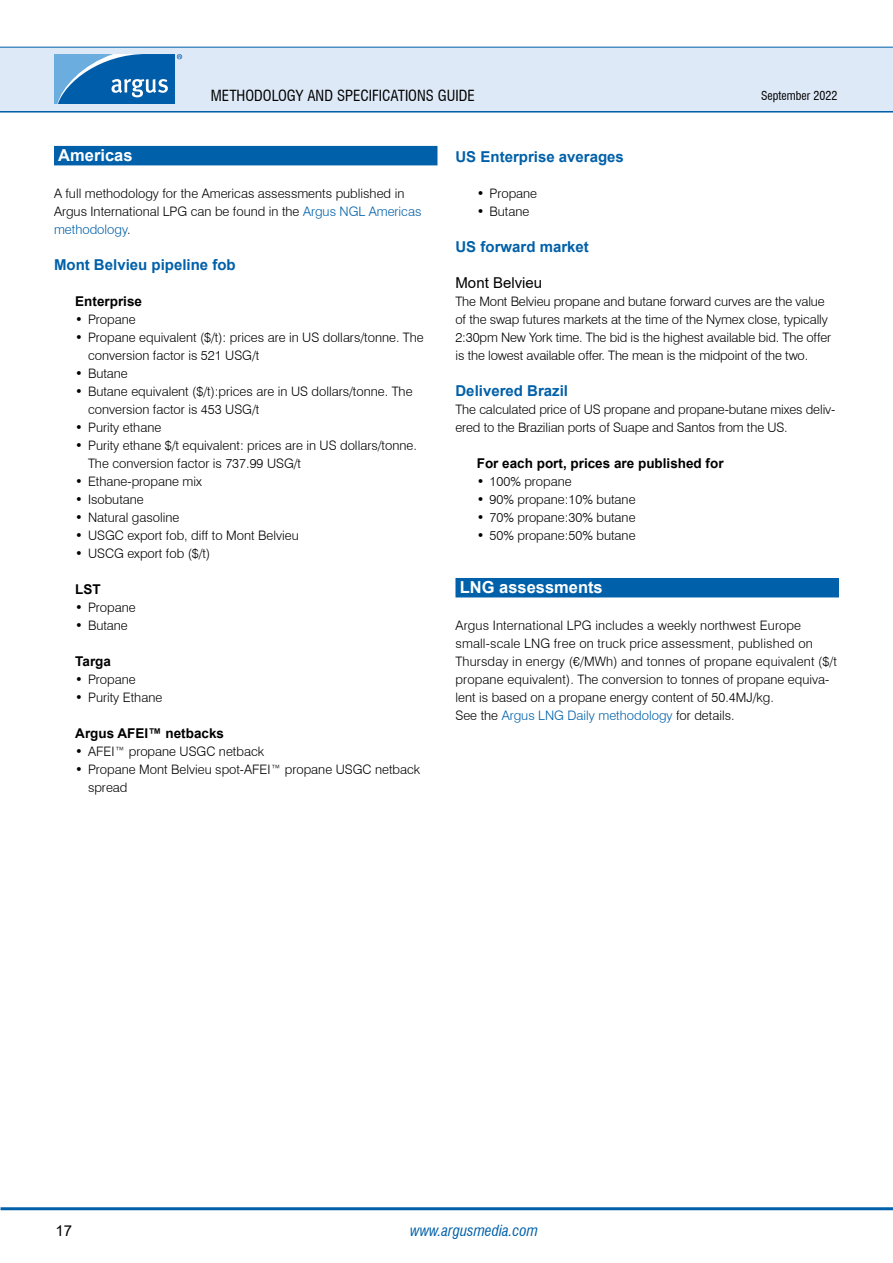
<style>
.page{position:relative;width:893px;height:1263px;background:#fff}
.page>*{position:absolute;margin:0;border:0;box-sizing:border-box;transform-origin:0 0}
.t1{font:700 16.5px "Arial";color:#fff}
.t2{font:700 15px "Arial";color:#0060a9}
.t3{font:condensed 15px "Swiss 721 BT";color:#000}
.t4{font:italic condensed 15px "Swiss 721 BT";color:#0060a9}
.t5{font:15px "Arial";color:#000}
.t6{font:700 13.5px "Arial";color:#000}
.t7{font:300 13.05px/18px "Swiss 721 BT";color:#000}
.t8{font:condensed 12px "Swiss 721 BT";color:#000}
.s1{color:#0060a9}
</style>
<div class="page">
<hr style="left:0;top:110px;width:893px;height:3px;background:#0060a9">
<div style="left:0;top:47px;width:893px;height:64px;background:#dee9f7"></div>
<hr style="left:0;top:47px;width:893px;height:1px;background:#0060a9">
<hr style="left:1px;top:1207px;width:892px;height:3px;background:#0060a9">
<svg style="left:54px;top:54px;width:128px;height:50px;background:#3883c0"></svg>
<div style="left:54px;top:146px;width:383px;height:19px;background:#0060a9"></div>
<div style="left:455px;top:578px;width:384px;height:19px;background:#0060a9"></div>
<p class="t3" style="left:211px;top:86px;width:265px">METHODOLOGY AND SPECIFICATIONS GUIDE</p>
<p class="t8" style="left:761px;top:88px;width:78px">SEPTEMBER 2022</p>
<p class="t1" style="left:58px;top:144px;width:76px">Americas</p>
<p class="t7" style="left:54px;top:184px;width:369px">A full methodology for the Americas assessments published in<br>Argus International LPG can be found in the <span class="s1">Argus NGL Americas methodology</span>.</p>
<p class="t2" style="left:54px;top:254px;width:183px">Mont Belvieu pipeline fob</p>
<p class="t6" style="left:75px;top:292px;width:68px">Enterprise</p>
<p class="t7" style="left:75px;top:310px;width:62px">• Propane</p>
<p class="t7" style="left:88px;top:328px;width:337px;text-indent:-13px">• Propane equivalent ($/t): prices are in US dollars/tonne. The conversion factor is 521 USG/t</p>
<p class="t7" style="left:75px;top:364px;width:54px">• Butane</p>
<p class="t7" style="left:88px;top:382px;width:326px;text-indent:-13px">• Butane equivalent ($/t):prices are in US dollars/tonne. The conversion factor is 453 USG/t</p>
<p class="t7" style="left:75px;top:418px;width:88px">• Purity ethane</p>
<p class="t7" style="left:88px;top:436px;width:330px;text-indent:-13px">• Purity ethane $/t equivalent: prices are in US dollars/tonne.<br>The conversion factor is 737.99 USG/t</p>
<p class="t7" style="left:75px;top:472px;width:128px">• Ethane-propane mix</p>
<p class="t7" style="left:75px;top:490px;width:70px">• Isobutane</p>
<p class="t7" style="left:75px;top:508px;width:106px">• Natural gasoline</p>
<p class="t7" style="left:75px;top:526px;width:225px">• USGC export fob, diff to Mont Belvieu</p>
<p class="t7" style="left:75px;top:544px;width:136px">• USCG export fob ($/t)</p>
<p class="t6" style="left:75px;top:580px;width:27px">LST</p>
<p class="t7" style="left:75px;top:598px;width:62px">• Propane</p>
<p class="t7" style="left:75px;top:616px;width:54px">• Butane</p>
<p class="t6" style="left:75px;top:652px;width:37px">Targa</p>
<p class="t7" style="left:75px;top:670px;width:62px">• Propane</p>
<p class="t7" style="left:75px;top:688px;width:89px">• Purity Ethane</p>
<p class="t6" style="left:75px;top:724px;width:150px">Argus AFEI™ netbacks</p>
<p class="t7" style="left:75px;top:742px;width:190px">• AFEI™ propane USGC netback</p>
<p class="t7" style="left:88px;top:760px;width:334px;text-indent:-13px">• Propane Mont Belvieu spot-AFEI™ propane USGC netback spread</p>
<p class="t2" style="left:455px;top:146px;width:170px">US Enterprise averages</p>
<p class="t7" style="left:477px;top:184px;width:62px">• Propane</p>
<p class="t7" style="left:477px;top:202px;width:54px">• Butane</p>
<p class="t2" style="left:455px;top:236px;width:135px">US forward market</p>
<p class="t5" style="left:455px;top:272px;width:88px">Mont Belvieu</p>
<p class="t7" style="left:455px;top:292px;width:377px">The Mont Belvieu propane and butane forward curves are the value of the swap futures markets at the time of the Nymex close, typically 2:30pm New York time. The bid is the highest available bid. The offer is the lowest available offer. The mean is the midpoint of the two.</p>
<p class="t2" style="left:455px;top:380px;width:114px">Delivered Brazil</p>
<p class="t7" style="left:455px;top:400px;width:381px">The calculated price of US propane and propane-butane mixes deliv&shy;ered to the Brazilian ports of Suape and Santos from the US.</p>
<p class="t6" style="left:477px;top:454px;width:248px">For each port, prices are published for</p>
<p class="t7" style="left:477px;top:472px;width:96px">• 100% propane</p>
<p class="t7" style="left:477px;top:490px;width:160px">• 90% propane:10% butane</p>
<p class="t7" style="left:477px;top:508px;width:160px">• 70% propane:30% butane</p>
<p class="t7" style="left:477px;top:526px;width:160px">• 50% propane:50% butane</p>
<p class="t1" style="left:460px;top:576px;width:145px">LNG assessments</p>
<p class="t7" style="left:455px;top:616px;width:383px">Argus International LPG includes a weekly northwest Europe small-scale LNG free on truck price assessment, published on Thursday in energy (€/MWh) and tonnes of propane equivalent ($/t propane equivalent). The conversion to tonnes of propane equiva&shy;lent is based on a propane energy content of 50.4MJ/kg.<br>See the <span class="s1">Argus LNG Daily methodology</span> for details.</p>
<p class="t5" style="left:55px;top:1220px;width:18px">17</p>
<p class="t4" style="left:410px;top:1221px;width:129px">www.argusmedia.com</p>
</div>
